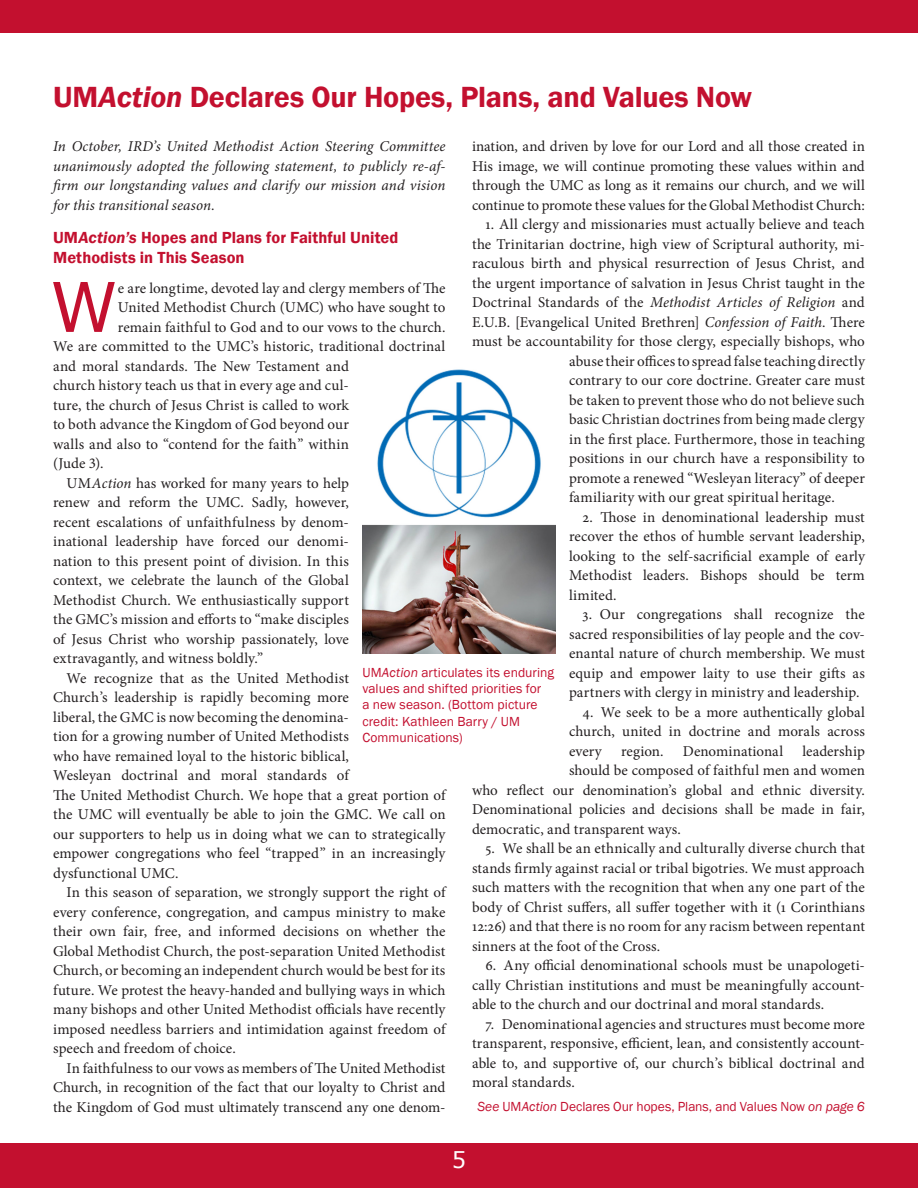
<style>
.page{position:relative;width:918px;height:1188px;background:#fff}
.page>*{position:absolute;margin:0;border:0;box-sizing:border-box;transform-origin:0 0}
.First_paragraph_Body{font:68.7px "Verdana";color:#c3102f}
.Heading{font:600 30px "Franklin Gothic";letter-spacing:-.005em;color:#c3102f}
.t1{font:22.5px "Verdana";color:#fff}
.Subhead{font:600 16.5px/19.8px "Franklin Gothic";letter-spacing:.005em;color:#c3102f}
.Body_Text{font:15px/19.5px "Minion Pro";letter-spacing:.005em;color:#231f20;text-align:justify}
.First_paragraph_Body-2{font:15px "Minion Pro";letter-spacing:.005em;color:#231f20}
.Body_Text-2{font:italic 15px/19.5px "Minion Pro";letter-spacing:.005em;color:#231f20;text-align:justify}
.t2{font:13.5px/16.2px "Franklin Gothic";letter-spacing:.005em;color:#c3102f}
.s1{font-style:italic}
.s2{font-style:normal}
</style>
<div class="page">
<div style="left:0;top:0;width:918px;height:32px;background:#c3102f"></div>
<div style="left:0;top:1143px;width:918px;height:45px;background:#c3102f"></div>
<img style="left:362px;top:369px;width:194px;height:285px">
<p class="Heading" style="left:53px;top:78px;width:701px">UM<span class="s1">Action</span> Declares Our Hopes, Plans, and Values Now</p>
<p class="Body_Text-2" style="left:53px;top:137px;width:394px">In October, IRD’s United Methodist Action Steering Committee unanimously adopted the following statement, to publicly re-af&shy;firm our longstanding values and clarify our mission and vision for this transitional season.</p>
<p class="Subhead" style="left:53px;top:228px;width:347px">UM<span class="s1">Action’s</span> Hopes and Plans for Faithful United<br>Methodists in This Season</p>
<p class="First_paragraph_Body" style="left:50px;top:260px;width:69px">W</p>
<p class="First_paragraph_Body-2" style="left:118px;top:278px;width:329px">e are longtime, devoted lay and clergy members of The</p>
<p class="Body_Text" style="left:472px;top:137px;width:394px">ination, and driven by love for our Lord and all those created in His image, we will continue promoting these values within and through the UMC as long as it remains our church, and we will continue to promote these values for the Global Methodist Church:</p>
<p class="Body_Text" style="left:486px;top:215px;width:381px">1. All clergy and missionaries must actually believe and teach</p>
<p class="Body_Text" style="left:472px;top:234px;width:394px">the Trinitarian doctrine, high view of Scriptural authority, mi-</p>
<p class="Body_Text" style="left:472px;top:254px;width:394px">raculous birth and physical resurrection of Jesus Christ, and</p>
<p class="Body_Text" style="left:472px;top:273px;width:394px">the urgent importance of salvation in Jesus Christ taught in the</p>
<p class="Body_Text-2" style="left:472px;top:293px;width:394px"><span class="s2">Doctrinal Standards of the</span> Methodist Articles of Religion <span class="s2">and</span></p>
<p class="Body_Text" style="left:472px;top:312px;width:394px">E.U.B. [Evangelical United Brethren] <span class="s1">Confession of Faith</span>. There</p>
<p class="Body_Text" style="left:472px;top:332px;width:394px">must be accountability for those clergy, especially bishops, who</p>
<p class="Body_Text" style="left:569px;top:351px;width:297px">abuse their offices to spread false teaching directly</p>
<p class="Body_Text" style="left:569px;top:371px;width:297px">contrary to our core doctrine. Greater care must</p>
<p class="Body_Text" style="left:569px;top:390px;width:297px">be taken to prevent those who do not believe such</p>
<p class="Body_Text" style="left:569px;top:410px;width:297px">basic Christian doctrines from being made clergy</p>
<p class="Body_Text" style="left:569px;top:429px;width:297px">in the first place. Furthermore, those in teaching</p>
<p class="Body_Text" style="left:569px;top:449px;width:297px">positions in our church have a responsibility to</p>
<p class="Body_Text" style="left:569px;top:468px;width:297px">promote a renewed “Wesleyan literacy” of deeper</p>
<p class="Body_Text" style="left:569px;top:488px;width:267px">familiarity with our great spiritual heritage.</p>
<p class="Body_Text" style="left:569px;top:507px;width:297px;text-indent:14px">2. Those in denominational leadership must recover the ethos of humble servant leadership, looking to the self-sacrificial example of early Methodist leaders. Bishops should be term limited.</p>
<p class="Body_Text" style="left:569px;top:605px;width:297px;text-indent:14px">3. Our congregations shall recognize the sacred responsibilities of lay people and the cov&shy;enantal nature of church membership. We must equip and empower laity to use their gifts as partners with clergy in ministry and leadership.</p>
<p class="Body_Text" style="left:569px;top:702px;width:297px;text-indent:14px">4. We seek to be a more authentically global church, united in doctrine and morals across every</p>
<p class="First_paragraph_Body-2" style="left:118px;top:298px;width:329px">United Methodist Church (UMC) who have sought to</p>
<p class="First_paragraph_Body-2" style="left:118px;top:317px;width:329px">remain faithful to God and to our vows to the church.</p>
<p class="First_paragraph_Body-2" style="left:53px;top:337px;width:394px">We are committed to the UMC’s historic, traditional doctrinal</p>
<p class="First_paragraph_Body-2" style="left:53px;top:356px;width:297px">and moral standards. The New Testament and</p>
<p class="First_paragraph_Body-2" style="left:53px;top:376px;width:297px">church history teach us that in every age and cul-</p>
<p class="First_paragraph_Body-2" style="left:53px;top:395px;width:297px">ture, the church of Jesus Christ is called to work</p>
<p class="First_paragraph_Body-2" style="left:53px;top:415px;width:297px">to both advance the Kingdom of God beyond our</p>
<p class="First_paragraph_Body-2" style="left:53px;top:434px;width:297px">walls and also to “contend for the faith” within</p>
<p class="First_paragraph_Body-2" style="left:53px;top:454px;width:52px">(Jude 3).</p>
<p class="Body_Text" style="left:53px;top:473px;width:297px;text-indent:14px">UM<span class="s1">Action</span> has worked for many years to help renew and reform the UMC. Sadly, however, recent escalations of unfaithfulness by denom&shy;inational leadership have forced our denomi&shy;nation to this present point of division. In this context, we celebrate the launch of the Global Methodist Church. We enthusiastically support the GMC’s mission and efforts to “make disciples of Jesus Christ who worship passionately, love extravagantly, and witness boldly.”</p>
<p class="Body_Text" style="left:53px;top:668px;width:394px;text-align:left;text-indent:14px">We recognize that as the United Methodist<br>Church’s leadership is rapidly becoming more<br>liberal, the GMC is now becoming the denomina-<br>tion for a growing number of United Methodists<br>who have remained loyal to the historic biblical,<br>Wesleyan doctrinal and moral standards of<br>The United Methodist Church. We hope that a great portion of the UMC will eventually be able to join the GMC. We call on our supporters to help us in doing what we can to strategically empower congregations who feel “trapped” in an increasingly dysfunctional UMC.</p>
<p class="Body_Text" style="left:53px;top:883px;width:394px;text-indent:14px">In this season of separation, we strongly support the right of every conference, congregation, and campus ministry to make their own fair, free, and informed decisions on whether the Global Methodist Church, the post-separation United Methodist Church, or becoming an independent church would be best for its future. We protest the heavy-handed and bullying ways in which many bishops and other United Methodist officials have recently imposed needless barriers and intimidation against freedom of speech and freedom of choice.</p>
<p class="Body_Text" style="left:53px;top:1058px;width:394px;text-indent:14px">In faithfulness to our vows as members of The United Methodist Church, in recognition of the fact that our loyalty to Christ and the Kingdom of God must ultimately transcend any one denom-</p>
<p class="t2" style="left:362px;top:665px;width:193px">UM<span class="s1">Action</span> articulates its enduring values and shifted priorities for<br>a new season. (Bottom picture credit: Kathleen Barry / UM<br>Communications)</p>
<p class="Body_Text" style="left:621px;top:741px;width:44px">region.</p>
<p class="Body_Text" style="left:683px;top:741px;width:102px">Denominational</p>
<p class="Body_Text" style="left:802px;top:741px;width:64px">leadership</p>
<p class="Body_Text" style="left:569px;top:761px;width:297px">should be composed of faithful men and women</p>
<p class="Body_Text" style="left:472px;top:780px;width:394px">who reflect our denomination’s global and ethnic diversity.</p>
<p class="Body_Text" style="left:472px;top:800px;width:394px">Denominational policies and decisions shall be made in fair,</p>
<p class="Body_Text" style="left:472px;top:819px;width:210px">democratic, and transparent ways.</p>
<p class="Body_Text" style="left:472px;top:839px;width:394px;text-indent:14px">5. We shall be an ethnically and culturally diverse church that stands firmly against racial or tribal bigotries. We must approach such matters with the recognition that when any one part of the body of Christ suffers, all suffer together with it (1 Corinthians 12:26) and that there is no room for any racism between repentant sinners at the foot of the Cross.</p>
<p class="Body_Text" style="left:472px;top:956px;width:394px;text-indent:14px">6. Any official denominational schools must be unapologeti&shy;cally Christian institutions and must be meaningfully account&shy;able to the church and our doctrinal and moral standards.</p>
<p class="Body_Text" style="left:472px;top:1014px;width:394px;text-indent:14px">7. Denominational agencies and structures must become more transparent, responsive, efficient, lean, and consistently account&shy;able to, and supportive of, our church’s biblical doctrinal and moral standards.</p>
<p class="t2" style="left:478px;top:1098px;width:389px"><span class="s1">See</span> UM<span class="s1">Action</span> Declares Our hopes, Plans, and Values Now <span class="s1">on page 6</span></p>
<p class="t1" style="left:452px;top:1144px;width:16px">5</p>
</div>
